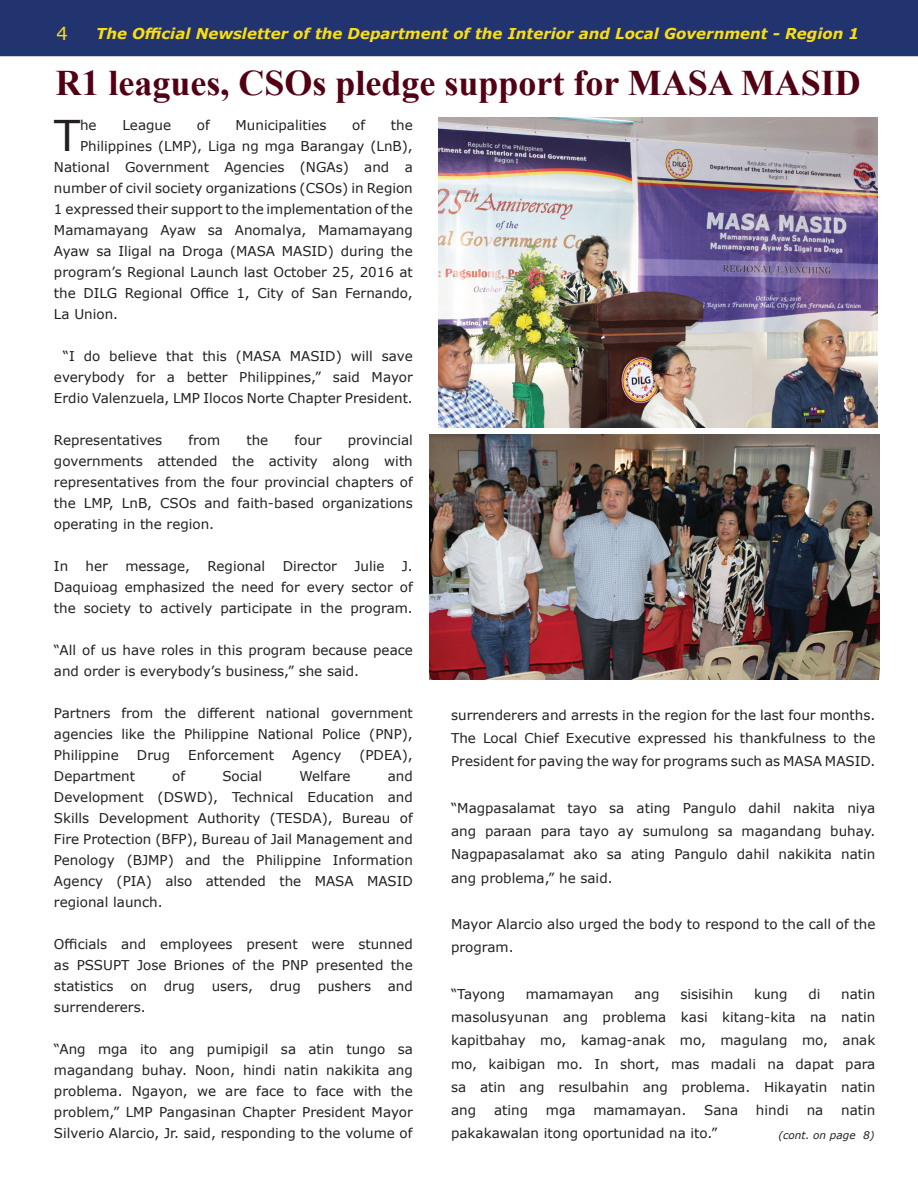
<style>
.page{position:relative;width:918px;height:1188px;background:#fff}
.page>*{position:absolute;margin:0;border:0;box-sizing:border-box;transform-origin:0 0}
.t1{font:42.45px "Verdana";color:#231f20}
.t2{font:700 36px "Times New Roman";color:#520013}
.t3{font:18px "Verdana";color:#fbde11}
.t4{font:italic 700 15px "Verdana";color:#fbde11}
.t5{font:13.5px/21px "Verdana";color:#231f20;text-align:justify}
.t6{font:italic 10.5px "Verdana";color:#231f20}
</style>
<div class="page">
<div style="left:0;top:0;width:918px;height:56px;background:#223470"></div>
<div style="left:4px;top:7px;width:116px;height:38px;background:#223470"></div>
<img style="left:430px;top:434px;width:449px;height:246px">
<img style="left:439px;top:117px;width:438px;height:310px">
<h3 class="t3" style="left:57px;top:22px;width:13px">4</h3>
<p class="t4" style="left:96px;top:23px;width:765px">The Official Newsletter of the Department of the Interior and Local Government - Region 1</p>
<h2 class="t2" style="left:56px;top:57px;width:807px">R1 leagues, CSOs pledge support for MASA MASID</h2>
<h1 class="t1" style="left:54px;top:106px;width:28px">T</h1>
<p class="t5" style="left:80px;top:114px;width:18px">he</p>
<p class="t5" style="left:122px;top:114px;width:50px">League</p>
<p class="t5" style="left:197px;top:114px;width:14px">of</p>
<p class="t5" style="left:236px;top:114px;width:92px">Municipalities</p>
<p class="t5" style="left:352px;top:114px;width:14px">of</p>
<p class="t5" style="left:391px;top:114px;width:23px">the</p>
<p class="t5" style="left:80px;top:135px;width:334px">Philippines (LMP), Liga ng mga Barangay (LnB),</p>
<p class="t5" style="left:54px;top:156px;width:360px">National Government Agencies (NGAs) and a</p>
<p class="t5" style="left:54px;top:177px;width:360px">number of civil society organizations (CSOs) in Region</p>
<p class="t5" style="left:54px;top:198px;width:360px">1 expressed their support to the implementation of the</p>
<p class="t5" style="left:54px;top:219px;width:360px">Mamamayang Ayaw sa Anomalya, Mamamayang</p>
<p class="t5" style="left:54px;top:240px;width:360px">Ayaw sa Iligal na Droga (MASA MASID) during the</p>
<p class="t5" style="left:54px;top:261px;width:360px">program’s Regional Launch last October 25, 2016 at</p>
<p class="t5" style="left:54px;top:282px;width:360px">the DILG Regional Office 1, City of San Fernando,</p>
<p class="t5" style="left:54px;top:303px;width:66px">La Union.</p>
<p class="t5" style="left:54px;top:345px;width:360px;text-indent:9px">“I do believe that this (MASA MASID) will save everybody for a better Philippines,” said Mayor Erdio Valenzuela, LMP Ilocos Norte Chapter President.</p>
<p class="t5" style="left:54px;top:429px;width:110px">Representatives</p>
<p class="t5" style="left:188px;top:429px;width:33px">from</p>
<p class="t5" style="left:246px;top:429px;width:23px">the</p>
<p class="t5" style="left:294px;top:429px;width:29px">four</p>
<p class="t5" style="left:54px;top:429px;width:360px;text-indent:294px">provincial governments attended the activity along with representatives from the four provincial chapters of the LMP, LnB, CSOs and faith-based organizations operating in the region.</p>
<p class="t5" style="left:54px;top:555px;width:16px">In</p>
<p class="t5" style="left:86px;top:555px;width:24px">her</p>
<p class="t5" style="left:125px;top:555px;width:66px">message,</p>
<p class="t5" style="left:208px;top:555px;width:59px">Regional</p>
<p class="t5" style="left:283px;top:555px;width:56px">Director</p>
<p class="t5" style="left:354px;top:555px;width:32px">Julie</p>
<p class="t5" style="left:54px;top:555px;width:360px;text-indent:348px">J.<br>Daquioag emphasized the need for every sector of the society to actively participate in the program.</p>
<p class="t5" style="left:54px;top:640px;width:360px">“All of us have roles in this program because peace and order is everybody’s business,” she said.</p>
<p class="t5" style="left:54px;top:703px;width:360px">Partners from the different national government agencies like the Philippine National Police (PNP), Philippine</p>
<p class="t5" style="left:137px;top:745px;width:35px">Drug</p>
<p class="t5" style="left:188px;top:745px;width:87px">Enforcement</p>
<p class="t5" style="left:292px;top:745px;width:51px">Agency</p>
<p class="t5" style="left:359px;top:745px;width:55px">(PDEA),</p>
<p class="t5" style="left:54px;top:766px;width:83px">Department</p>
<p class="t5" style="left:172px;top:766px;width:14px">of</p>
<p class="t5" style="left:222px;top:766px;width:41px">Social</p>
<p class="t5" style="left:300px;top:766px;width:53px">Welfare</p>
<p class="t5" style="left:54px;top:766px;width:360px;text-indent:334px">and Development (DSWD), Technical Education and Skills Development Authority (TESDA), Bureau of Fire Protection (BFP), Bureau of Jail Management and Penology (BJMP) and the Philippine Information Agency (PIA) also attended the MASA MASID regional launch.</p>
<p class="t5" style="left:54px;top:934px;width:360px">Officials and employees present were stunned as PSSUPT Jose Briones of the PNP presented the statistics on drug users, drug pushers and surrenderers.</p>
<p class="t5" style="left:54px;top:1039px;width:360px">“Ang mga ito ang pumipigil sa atin tungo sa magandang buhay. Noon, hindi natin nakikita ang problema. Ngayon, we are face to face with the problem,” LMP Pangasinan Chapter President Mayor Silverio Alarcio, Jr. said, responding to the volume of</p>
<p class="t5" style="left:451px;top:703px;width:426px;line-height:23.2px">surrenderers and arrests in the region for the last four months.<br>The Local Chief Executive expressed his thankfulness to the President for paving the way for programs such as MASA MASID.</p>
<p class="t5" style="left:451px;top:796px;width:426px;line-height:23.2px">“Magpasalamat tayo sa ating Pangulo dahil nakita niya ang paraan para tayo ay sumulong sa magandang buhay.<br>Nagpapasalamat ako sa ating Pangulo dahil nakikita natin ang problema,” he said.</p>
<p class="t5" style="left:451px;top:912px;width:426px;line-height:23.2px">Mayor Alarcio also urged the body to respond to the call of the program.</p>
<p class="t5" style="left:451px;top:983px;width:55px">“Tayong</p>
<p class="t5" style="left:526px;top:983px;width:89px">mamamayan</p>
<p class="t5" style="left:635px;top:983px;width:27px">ang</p>
<p class="t5" style="left:680px;top:983px;width:54px">sisisihin</p>
<p class="t5" style="left:754px;top:983px;width:35px">kung</p>
<p class="t5" style="left:808px;top:983px;width:14px">di</p>
<p class="t5" style="left:451px;top:982px;width:426px;line-height:23.2px;text-indent:390px">natin masolusyunan ang problema kasi kitang-kita na natin kapitbahay mo, kamag-anak mo, magulang mo, anak mo, kaibigan mo. In short, mas madali na dapat para sa atin ang resulbahin ang problema. Hikayatin natin ang</p>
<p class="t5" style="left:494px;top:1099px;width:36px">ating</p>
<p class="t5" style="left:546px;top:1099px;width:31px">mga</p>
<p class="t5" style="left:593px;top:1099px;width:94px">mamamayan.</p>
<p class="t5" style="left:704px;top:1099px;width:36px">Sana</p>
<p class="t5" style="left:756px;top:1099px;width:34px">hindi</p>
<p class="t5" style="left:807px;top:1099px;width:18px">na</p>
<p class="t5" style="left:841px;top:1099px;width:36px">natin</p>
<p class="t5" style="left:451px;top:1123px;width:268px">pakakawalan itong oportunidad na ito.”</p>
<p class="t6" style="left:778px;top:1128px;width:98px">(cont. on page 8)</p>
</div>
